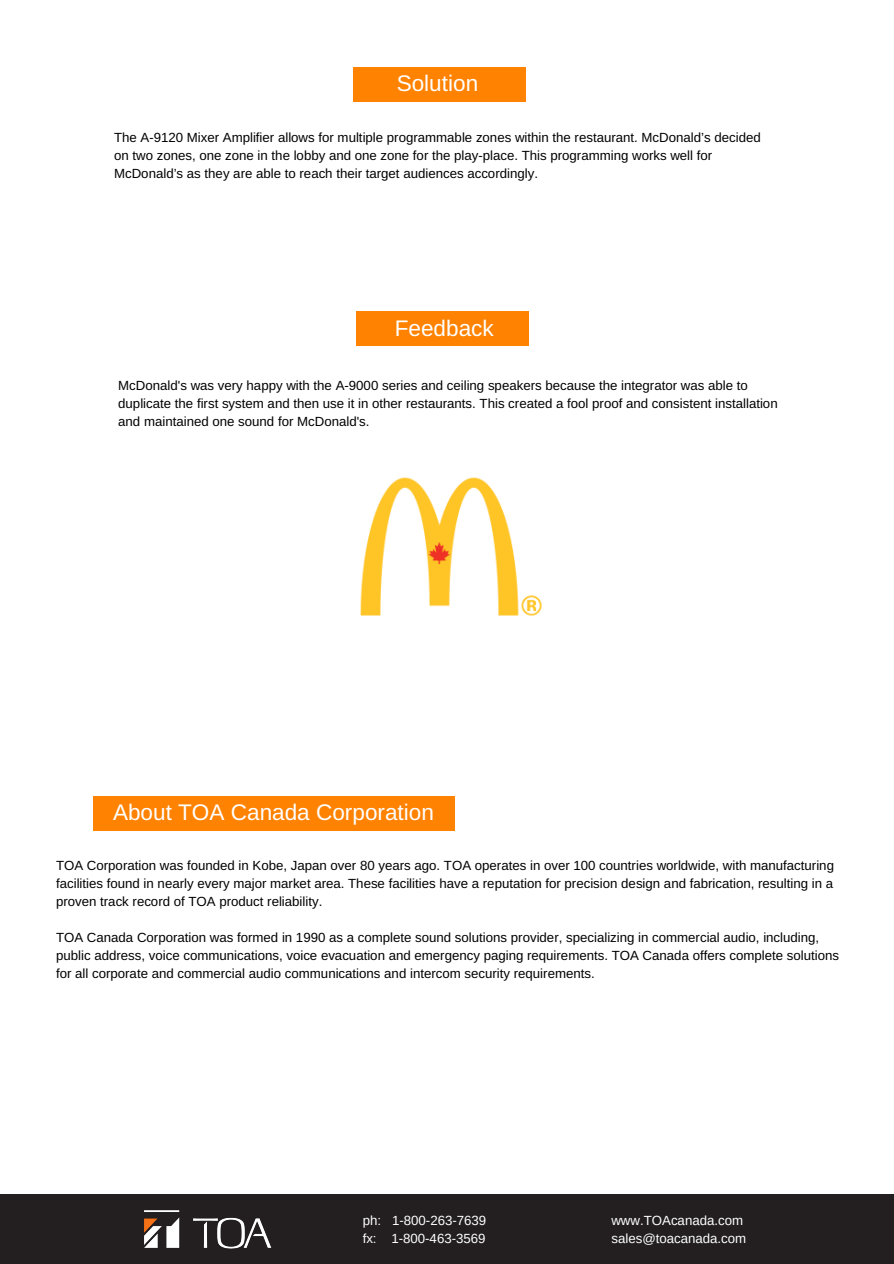
<style>
.page{position:relative;width:894px;height:1264px;background:#fff}
.page>*{position:absolute;margin:0;border:0;box-sizing:border-box;transform-origin:0 0}
.t1{font:22.5px "Arimo";color:#fff}
.t2{font:13.2px/18px "Arimo";color:#000}
.t3{font:13.2px/18px "Arimo";color:#fff}
.s1{font-family:"Noto Sans"}
</style>
<div class="page">
<div style="left:352px;top:67px;width:173px;height:34px;background:#ff8200"></div>
<div style="left:355px;top:311px;width:173px;height:35px;background:#ff8200"></div>
<div style="left:93px;top:796px;width:361px;height:35px;background:#ff8200"></div>
<div style="left:0;top:1194px;width:893px;height:69px;background:#231f20"></div>
<img style="left:144px;top:1210px;width:127px;height:39px">
<img style="left:360px;top:477px;width:182px;height:139px">
<h1 class="t1" style="left:396px;top:71px;width:83px">Solution</h1>
<p class="t2" style="left:114px;top:129px;width:648px">The A<span class="s1">‐</span>9120 Mixer Amplifier allows for multiple programmable zones within the restaurant. McDonald’s decided on two zones, one zone in the lobby and one zone for the play<span class="s1">‐</span>place. This programming works well for<br>McDonald’s as they are able to reach their target audiences accordingly.</p>
<h1 class="t1" style="left:394px;top:315px;width:100px">Feedback</h1>
<p class="t2" style="left:118px;top:376px;width:660px">McDonald's was very happy with the A-9000 series and ceiling speakers because the integrator was able to duplicate the first system and then use it in other restaurants. This created a fool proof and consistent installation and maintained one sound for McDonald's.</p>
<h1 class="t1" style="left:113px;top:799px;width:322px">About TOA Canada Corporation</h1>
<p class="t2" style="left:56px;top:856px;width:779px;text-align:justify">TOA Corporation was founded in Kobe, Japan over 80 years ago. TOA operates in over 100 countries worldwide, with manufacturing facilities found in nearly every major market area. These facilities have a reputation for precision design and fabrication, resulting in a proven track record of TOA product reliability.</p>
<p class="t2" style="left:56px;top:928px;width:784px">TOA Canada Corporation was formed in 1990 as a complete sound solutions provider, specializing in commercial audio, including, public address, voice communications, voice evacuation and emergency paging requirements. TOA Canada offers complete solutions for all corporate and commercial audio communications and intercom security requirements.</p>
<p class="t3" style="left:362px;top:1210px;width:125px">ph: 1-800-263-7639 fx: 1-800-463-3569</p>
<p class="t3" style="left:611px;top:1210px;width:136px">www.TOAcanada.com sales@toacanada.com</p>
</div>
